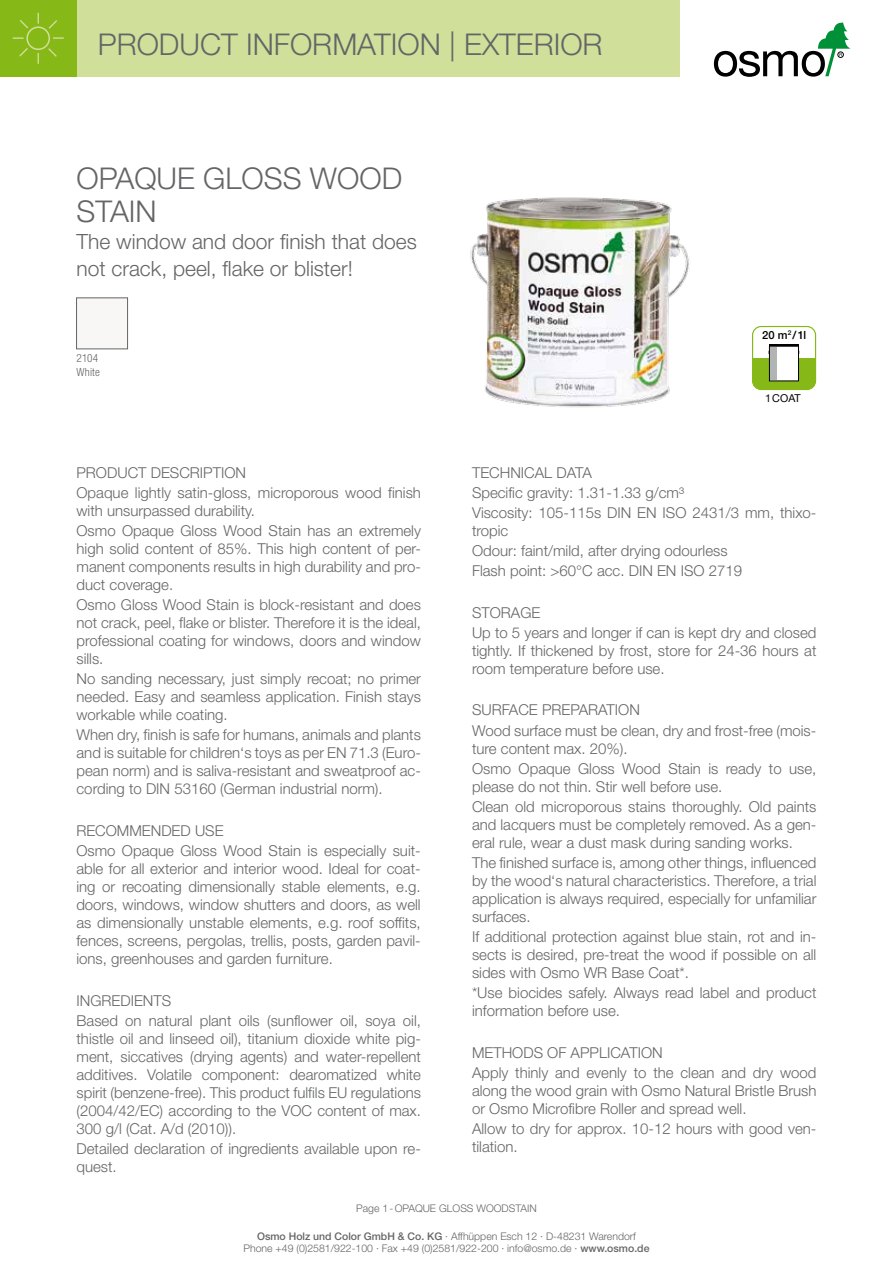
<style>
.page{position:relative;width:893px;height:1263px;background:#fff}
.page>*{position:absolute;margin:0;border:0;box-sizing:border-box;transform-origin:0 0}
.t1{font:300 30px/33px "Helvetica Neue";color:#646567}
.t2{font:300 21px/27px "Helvetica Neue";color:#646567}
.t3{font:300 15px/18px "Helvetica Neue";color:#646567}
.t4{font:300 condensed 11.25px/13.5px "Helvetica Neue";letter-spacing:.01em;color:#646567}
.t5{font:500 11.25px "Helvetica Neue";color:#000}
.t6{font:10.8px "Helvetica Neue";color:#000}
.t7{font:300 10.5px/12.6px "Helvetica Neue";color:#646567;text-align:center}
.s1{font-weight:500}
</style>
<div class="page">
<div style="left:77px;top:0;width:603px;height:77px;background:#d0df99"></div>
<div style="left:0;top:0;width:77px;height:77px;background:#86b918"></div>
<svg style="left:12px;top:12px;width:52px;height:52px"></svg>
<svg style="left:714px;top:23px;width:136px;height:54px"></svg>
<div style="left:76px;top:298px;width:52px;height:51px;border:1px solid #646567"></div>
<div style="left:752px;top:326px;width:64px;height:64px;border:1px solid #86b918;border-radius:9px"></div>
<hr style="left:769px;top:344px;width:30px;height:2px;background:#000">
<svg style="left:753px;top:350px;width:62px;height:40px"></svg>
<div style="left:770px;top:347px;width:7px;height:33px;background:#b1b3b4"></div>
<img style="left:470px;top:197px;width:220px;height:211px">
<h1 class="t1" style="left:98px;top:28px;width:506px">PRODUCT INFORMATION | EXTERIOR</h1>
<h1 class="t1" style="left:77px;top:162px;width:327px">OPAQUE GLOSS WOOD<br>STAIN</h1>
<h2 class="t2" style="left:77px;top:228px;width:342px">The window and door finish that does not crack, peel, flake or blister!</h2>
<p class="t4" style="left:77px;top:351px;width:25px">2104<br>White</p>
<p class="t3" style="left:77px;top:462px;width:346px;line-height:20.1px">PRODUCT DESCRIPTION<br>Opaque lightly satin-gloss, microporous wood finish</p>
<p class="t3" style="left:77px;top:500px;width:346px;line-height:20.1px">with unsurpassed durability.<br>Osmo Opaque Gloss Wood Stain has an extremely</p>
<p class="t3" style="left:77px;top:539px;width:346px;text-align:justify">high solid content of 85%. This high content of per&shy;manent components results in high durability and pro&shy;duct coverage.</p>
<p class="t3" style="left:77px;top:595px;width:346px;text-align:justify">Osmo Gloss Wood Stain is block-resistant and does not crack, peel, flake or blister. Therefore it is the ideal, professional coating for windows, doors and window sills.</p>
<p class="t3" style="left:77px;top:669px;width:346px;text-align:justify">No sanding necessary, just simply recoat; no primer needed. Easy and seamless application. Finish stays workable while coating.</p>
<p class="t3" style="left:77px;top:726px;width:346px;text-align:justify">When dry, finish is safe for humans, animals and plants and is suitable for children‘s toys as per EN 71.3 (Euro&shy;pean norm) and is saliva-resistant and sweatproof ac&shy;cording to DIN 53160 (German industrial norm).</p>
<p class="t3" style="left:76px;top:820px;width:346px;line-height:20.1px">RECOMMENDED USE<br>Osmo Opaque Gloss Wood Stain is especially suit-</p>
<p class="t3" style="left:76px;top:859px;width:346px;text-align:justify">able for all exterior and interior wood. Ideal for coat&shy;ing or recoating dimensionally stable elements, e.g. doors, windows, window shutters and doors, as well as dimensionally unstable elements, e.g. roof soffits, fences, screens, pergolas, trellis, posts, garden pavil&shy;ions, greenhouses and garden furniture.</p>
<p class="t3" style="left:77px;top:990px;width:346px;line-height:20.1px">INGREDIENTS<br>Based on natural plant oils (sunflower oil, soya oil,</p>
<p class="t3" style="left:77px;top:1029px;width:346px;text-align:justify">thistle oil and linseed oil), titanium dioxide white pig&shy;ment, siccatives (drying agents) and water-repellent additives. Volatile component: dearomatized white spirit (benzene-free). This product fulfils EU regulations (2004/42/EC) according to the VOC content of max.<br>300 g/l (Cat. A/d (2010)).</p>
<p class="t3" style="left:77px;top:1139px;width:346px">Detailed declaration of ingredients available upon re&shy;quest.</p>
<p class="t5" style="left:762px;top:328px;width:46px">20 m<sup>2</sup>/1l</p>
<p class="t6" style="left:765px;top:392px;width:37px">1COAT</p>
<p class="t3" style="left:472px;top:462px;width:346px;line-height:20.1px">TECHNICAL DATA<br>Specific gravity: 1.31-1.33 g/cm³<br>Viscosity: 105-115s DIN EN ISO 2431/3 mm, thixo-</p>
<p class="t3" style="left:472px;top:520px;width:272px;line-height:20.1px">tropic<br>Odour: faint/mild, after drying odourless<br>Flash point: &gt;60°C acc. DIN EN ISO 2719</p>
<p class="t3" style="left:472px;top:602px;width:346px;line-height:20.1px">STORAGE<br>Up to 5 years and longer if can is kept dry and closed</p>
<p class="t3" style="left:472px;top:641px;width:346px">tightly. If thickened by frost, store for 24-36 hours at room temperature before use.</p>
<p class="t3" style="left:472px;top:700px;width:346px;line-height:20.1px">SURFACE PREPARATION<br>Wood surface must be clean, dry and frost-free (mois-</p>
<p class="t3" style="left:472px;top:738px;width:346px;line-height:20.1px">ture content max. 20%).<br>Osmo Opaque Gloss Wood Stain is ready to use,</p>
<p class="t3" style="left:472px;top:776px;width:346px;line-height:20.1px">please do not thin. Stir well before use.<br>Clean old microporous stains thoroughly. Old paints</p>
<p class="t3" style="left:472px;top:815px;width:346px">and lacquers must be completely removed. As a gen&shy;eral rule, wear a dust mask during sanding works.</p>
<p class="t3" style="left:472px;top:853px;width:346px;text-align:justify">The finished surface is, among other things, influenced by the wood‘s natural characteristics. Therefore, a trial application is always required, especially for unfamiliar surfaces.</p>
<p class="t3" style="left:472px;top:927px;width:346px;text-align:justify">If additional protection against blue stain, rot and in&shy;sects is desired, pre-treat the wood if possible on all sides with Osmo WR Base Coat*.</p>
<p class="t3" style="left:472px;top:983px;width:346px">*Use biocides safely. Always read label and product information before use.</p>
<p class="t3" style="left:472px;top:1042px;width:346px;line-height:20.1px">METHODS OF APPLICATION<br>Apply thinly and evenly to the clean and dry wood</p>
<p class="t3" style="left:472px;top:1081px;width:346px">along the wood grain with Osmo Natural Bristle Brush or Osmo Microfibre Roller and spread well.</p>
<p class="t3" style="left:472px;top:1119px;width:346px">Allow to dry for approx. 10-12 hours with good ven&shy;tilation.</p>
<p class="t7" style="left:356px;top:1202px;width:182px">Page 1-OPAQUE GLOSS WOODSTAIN</p>
<p class="t7" style="left:243px;top:1229px;width:408px"><span class="s1">Osmo Holz und Color GmbH &amp; Co. KG</span> · Affhüppen Esch 12 · D-48231 Warendorf<br>Phone +49 (0)2581/922-100 · Fax +49 (0)2581/922-200 · info@osmo.de · <span class="s1">www.osmo.de</span></p>
</div>
